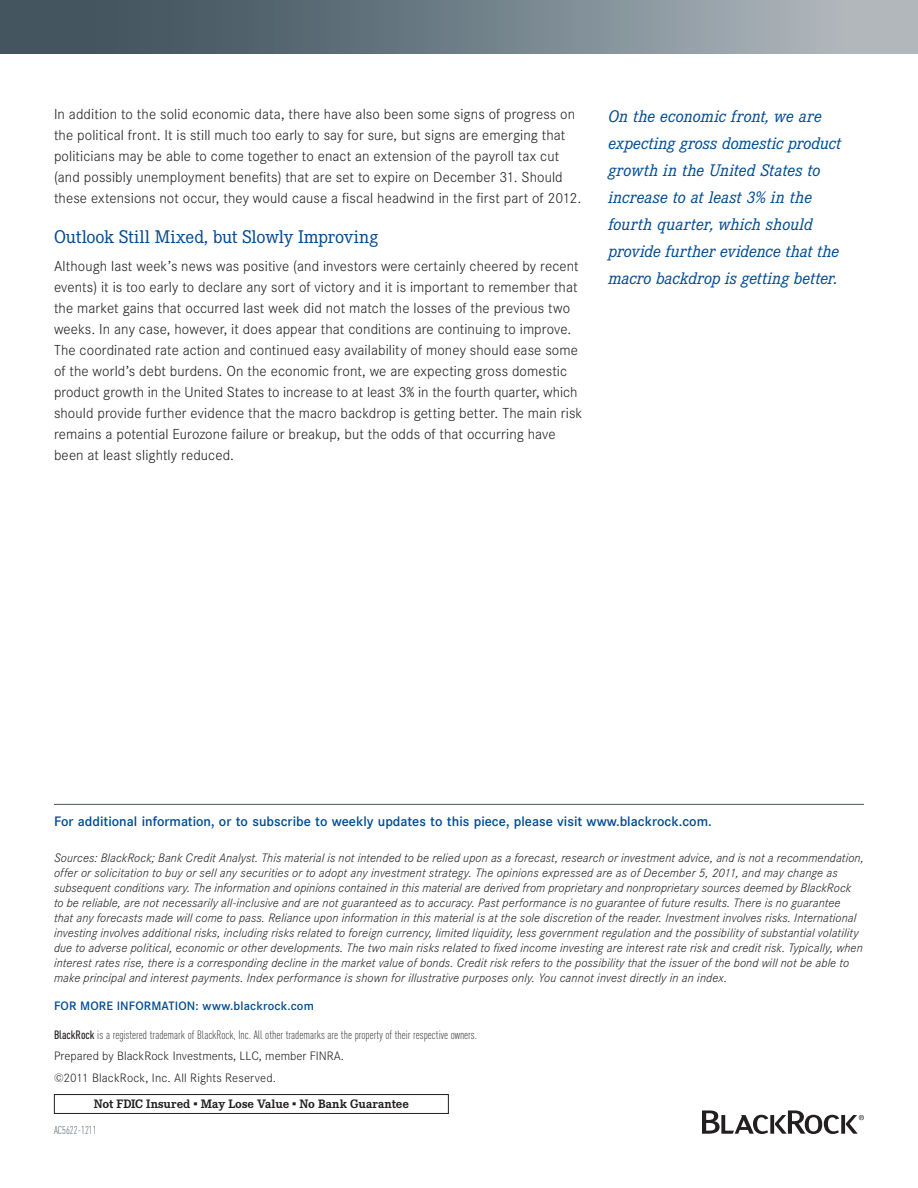
<style>
.page{position:relative;width:918px;height:1188px;background:#fff}
.page>*{position:absolute;margin:0;border:0;box-sizing:border-box;transform-origin:0 0}
.subhead_1_-_12_16{font:18px "Corporate E";letter-spacing:-.005em;color:#014a91}
.Quote_F_L-_11_18{font:italic 16.5px/27px "Corporate E";color:#014a91}
.body_txt_-_9_5_14{font:300 14.25px/21px "Corporate S";letter-spacing:.005em;color:#231f20}
.for_more_info_txt{font:500 13.5px "Corporate S";color:#014a91}
.legal_lt_ital_-_8_10{font:italic 300 12px/15px "Corporate S";letter-spacing:.01em;color:#231f20}
.for_more_info__www_b{font:300 12px "DIN Cond";color:#231f20}
.language_-_8_1{font:300 12px "Corporate S";color:#231f20}
.FS__bank_lang_-_8_1{font:700 12px "Corporate E";color:#231f20}
.for_more_info__www_b-2{font:500 12px "Corporate S";letter-spacing:.01em;color:#014a91}
.code_-_7_8_8_5{font:300 11.25px "DIN Cond";color:#45555f}
.s1{font-weight:500}
</style>
<div class="page">
<hr style="left:54px;top:804px;width:810px;height:1px;background:#45555f">
<div style="left:54px;top:1094px;width:395px;height:20px;border:1px solid #231f20"></div>
<div style="left:0;top:0;width:918px;height:54px;background:linear-gradient(to right,#344752,#b4bcc1)"></div>
<svg style="left:702px;top:1110px;width:162px;height:24px"></svg>
<p class="body_txt_-_9_5_14" style="left:54px;top:103px;width:529px">In addition to the solid economic data, there have also been some signs of progress on the political front. It is still much too early to say for sure, but signs are emerging that politicians may be able to come together to enact an extension of the payroll tax cut (and possibly unemployment benefits) that are set to expire on December 31. Should these extensions not occur, they would cause a fiscal headwind in the first part of 2012.</p>
<p class="subhead_1_-_12_16" style="left:54px;top:226px;width:326px">Outlook Still Mixed, but Slowly Improving</p>
<p class="body_txt_-_9_5_14" style="left:54px;top:256px;width:530px">Although last week’s news was positive (and investors were certainly cheered by recent events) it is too early to declare any sort of victory and it is important to remember that the market gains that occurred last week did not match the losses of the previous two weeks. In any case, however, it does appear that conditions are continuing to improve.<br>The coordinated rate action and continued easy availability of money should ease some of the world’s debt burdens. On the economic front, we are expecting gross domestic product growth in the United States to increase to at least 3% in the fourth quarter, which should provide further evidence that the macro backdrop is getting better. The main risk remains a potential Eurozone failure or breakup, but the odds of that occurring have been at least slightly reduced.</p>
<p class="Quote_F_L-_11_18" style="left:608px;top:103px;width:235px">On the economic front, we are expecting gross domestic product growth in the United States to increase to at least 3% in the fourth quarter, which should provide further evidence that the macro backdrop is getting better.</p>
<p class="for_more_info_txt" style="left:54px;top:814px;width:659px">For additional information, or to subscribe to weekly updates to this piece, please visit www.blackrock.com.</p>
<p class="legal_lt_ital_-_8_10" style="left:54px;top:850px;width:811px">Sources: BlackRock; Bank Credit Analyst. This material is not intended to be relied upon as a forecast, research or investment advice, and is not a recommendation, offer or solicitation to buy or sell any securities or to adopt any investment strategy. The opinions expressed are as of December 5, 2011, and may change as subsequent conditions vary. The information and opinions contained in this material are derived from proprietary and nonproprietary sources deemed by BlackRock<br>to be reliable, are not necessarily all-inclusive and are not guaranteed as to accuracy. Past performance is no guarantee of future results. There is no guarantee<br>that any forecasts made will come to pass. Reliance upon information in this material is at the sole discretion of the reader. Investment involves risks. International investing involves additional risks, including risks related to foreign currency, limited liquidity, less government regulation and the possibility of substantial volatility due to adverse political, economic or other developments. The two main risks related to fixed income investing are interest rate risk and credit risk. Typically, when interest rates rise, there is a corresponding decline in the market value of bonds. Credit risk refers to the possibility that the issuer of the bond will not be able to make principal and interest payments. Index performance is shown for illustrative purposes only. You cannot invest directly in an index.</p>
<p class="for_more_info__www_b-2" style="left:54px;top:999px;width:261px">FOR MORE INFORMATION: www.blackrock.com</p>
<p class="for_more_info__www_b" style="left:54px;top:1028px;width:425px"><span class="s1">BlackRock</span> is a registered trademark of BlackRock, Inc. All other trademarks are the property of their respective owners.</p>
<p class="language_-_8_1" style="left:54px;top:1049px;width:292px">Prepared by BlackRock Investments, LLC, member FINRA.</p>
<p class="language_-_8_1" style="left:54px;top:1071px;width:224px">©2011 BlackRock, Inc. All Rights Reserved.</p>
<p class="FS__bank_lang_-_8_1" style="left:94px;top:1097px;width:316px">Not FDIC Insured • May Lose Value • No Bank Guarantee</p>
<p class="code_-_7_8_8_5" style="left:54px;top:1124px;width:44px">AC5622-1211</p>
</div>
